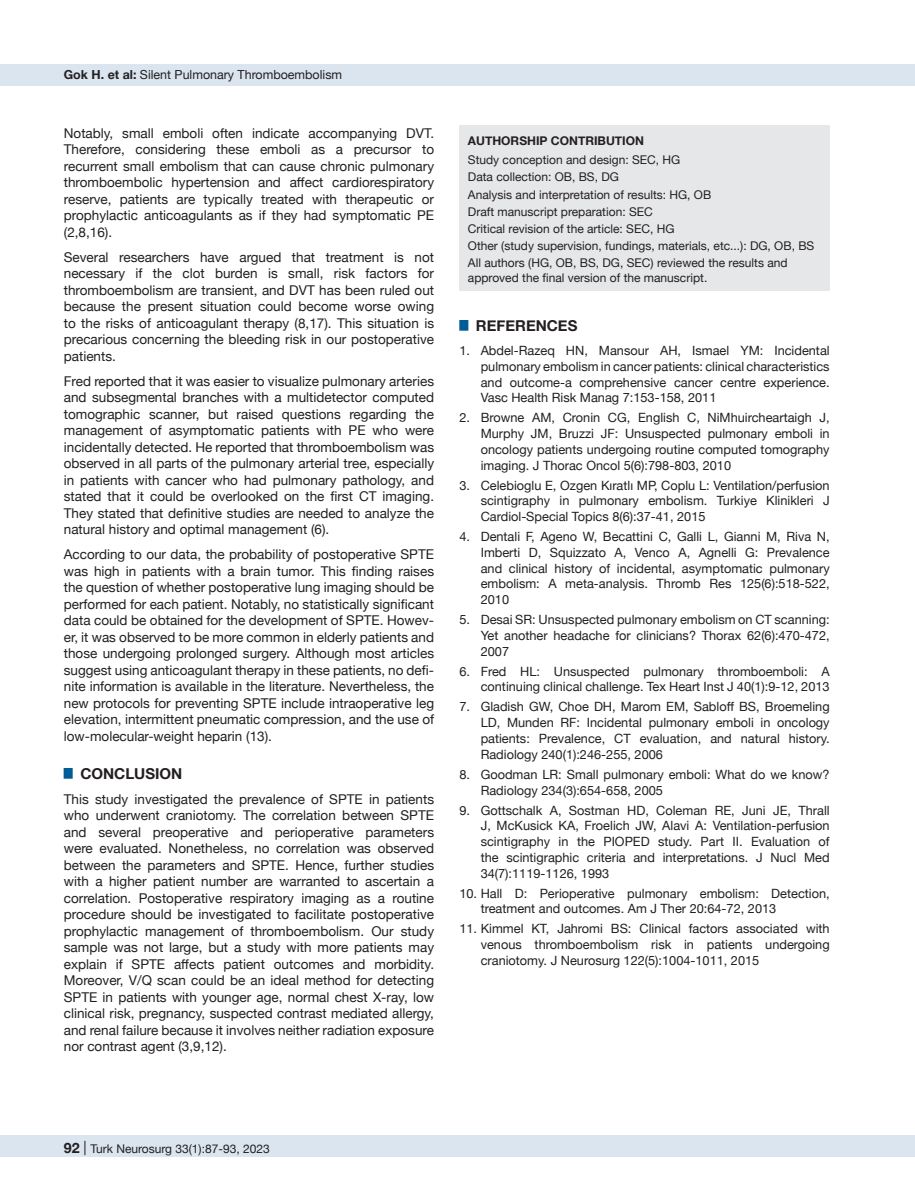
<style>
.page{position:relative;width:915px;height:1191px;background:#fff}
.page>*{position:absolute;margin:0;border:0;box-sizing:border-box;transform-origin:0 0}
.t1{font:700 15px "Helvetica Neue";color:#231f20}
.t2{font:13.5px/16.5px "Helvetica Neue";color:#231f20;text-align:justify}
.t3{font:12.75px/15.8px "Helvetica Neue";color:#231f20;text-align:justify}
.t4{font:12.45px "Helvetica Neue";color:#231f20}
.t5{font:12px/15px "Helvetica Neue";color:#231f20}
.t6{font:700 12px "Helvetica Neue";color:#231f20}
.s1{font-weight:700}
.s2{font-weight:700;font-size:14.25px}
.s3{font-size:14.25px}
</style>
<div class="page">
<div style="left:0;top:1135px;width:914px;height:22px;background:#dbe5f0"></div>
<div style="left:0;top:64px;width:914px;height:21px;background:#dbe5f0"></div>
<div style="left:459px;top:125px;width:370px;height:165px;background:#e6e7e9"></div>
<p class="t4" style="left:64px;top:66px;width:280px"><span class="s1">Gok H. et al:</span> Silent Pulmonary Thromboembolism</p>
<p class="t2" style="left:64px;top:125px;width:371px">Notably, small emboli often indicate accompanying DVT.<br>Therefore, considering these emboli as a precursor to recurrent small embolism that can cause chronic pulmonary thromboembolic hypertension and affect cardiorespiratory reserve, patients are typically treated with therapeutic or prophylactic anticoagulants as if they had symptomatic PE (2,8,16).</p>
<p class="t2" style="left:64px;top:249px;width:371px">Several researchers have argued that treatment is not necessary if the clot burden is small, risk factors for thromboembolism are transient, and DVT has been ruled out because the present situation could become worse owing to the risks of anticoagulant therapy (8,17). This situation is precarious concerning the bleeding risk in our postoperative patients.</p>
<p class="t2" style="left:64px;top:373px;width:371px">Fred reported that it was easier to visualize pulmonary arteries and subsegmental branches with a multidetector computed tomographic scanner, but raised questions regarding the management of asymptomatic patients with PE who were incidentally detected. He reported that thromboembolism was observed in all parts of the pulmonary arterial tree, especially in patients with cancer who had pulmonary pathology, and stated that it could be overlooked on the first CT imaging.<br>They stated that definitive studies are needed to analyze the natural history and optimal management (6).</p>
<p class="t2" style="left:64px;top:547px;width:371px">According to our data, the probability of postoperative SPTE was high in patients with a brain tumor. This finding raises the question of whether postoperative lung imaging should be performed for each patient. Notably, no statistically significant data could be obtained for the development of SPTE. Howev&shy;er, it was observed to be more common in elderly patients and those undergoing prolonged surgery. Although most articles suggest using anticoagulant therapy in these patients, no defi&shy;nite information is available in the literature. Nevertheless, the new protocols for preventing SPTE include intraoperative leg elevation, intermittent pneumatic compression, and the use of low-molecular-weight heparin (13).</p>
<p class="t1" style="left:64px;top:761px;width:120px"><sup>█</sup> CONCLUSION</p>
<p class="t2" style="left:64px;top:791px;width:371px">This study investigated the prevalence of SPTE in patients who underwent craniotomy. The correlation between SPTE and several preoperative and perioperative parameters were evaluated. Nonetheless, no correlation was observed between the parameters and SPTE. Hence, further studies with a higher patient number are warranted to ascertain a correlation. Postoperative respiratory imaging as a routine procedure should be investigated to facilitate postoperative prophylactic management of thromboembolism. Our study sample was not large, but a study with more patients may explain if SPTE affects patient outcomes and morbidity.<br>Moreover, V/Q scan could be an ideal method for detecting SPTE in patients with younger age, normal chest X-ray, low clinical risk, pregnancy, suspected contrast mediated allergy, and renal failure because it involves neither radiation exposure nor contrast agent (3,9,12).</p>
<p class="t6" style="left:468px;top:131px;width:177px">AUTHORSHIP CONTRIBUTION</p>
<p class="t5" style="left:468px;top:153px;width:214px">Study conception and design: SEC, HG</p>
<p class="t5" style="left:468px;top:170px;width:152px">Data collection: OB, BS, DG</p>
<p class="t5" style="left:468px;top:187px;width:245px">Analysis and interpretation of results: HG, OB</p>
<p class="t5" style="left:468px;top:204px;width:186px">Draft manuscript preparation: SEC</p>
<p class="t5" style="left:468px;top:222px;width:208px">Critical revision of the article: SEC, HG</p>
<p class="t5" style="left:468px;top:239px;width:348px">Other (study supervision, fundings, materials, etc...): DG, OB, BS</p>
<p class="t5" style="left:468px;top:256px;width:321px">All authors (HG, OB, BS, DG, SEC) reviewed the results and approved the final version of the manuscript.</p>
<p class="t1" style="left:459px;top:314px;width:119px"><sup>█</sup> REFERENCES</p>
<p class="t3" style="left:480px;top:343px;width:350px;text-indent:-21px">1. Abdel-Razeq HN, Mansour AH, Ismael YM: Incidental pulmonary embolism in cancer patients: clinical characteristics and outcome-a comprehensive cancer centre experience.<br>Vasc Health Risk Manag 7:153-158, 2011</p>
<p class="t3" style="left:480px;top:411px;width:350px;text-indent:-21px">2. Browne AM, Cronin CG, English C, NiMhuircheartaigh J, Murphy JM, Bruzzi JF: Unsuspected pulmonary emboli in oncology patients undergoing routine computed tomography imaging. J Thorac Oncol 5(6):798-803, 2010</p>
<p class="t3" style="left:480px;top:478px;width:350px;text-indent:-21px">3. Celebioglu E, Ozgen Kıratlı MP, Coplu L: Ventilation/perfusion scintigraphy in pulmonary embolism. Turkiye Klinikleri J Cardiol-Special Topics 8(6):37-41, 2015</p>
<p class="t3" style="left:480px;top:529px;width:350px;text-indent:-21px">4. Dentali F, Ageno W, Becattini C, Galli L, Gianni M, Riva N, Imberti D, Squizzato A, Venco A, Agnelli G: Prevalence and clinical history of incidental, asymptomatic pulmonary embolism: A meta-analysis. Thromb Res 125(6):518-522, 2010</p>
<p class="t3" style="left:480px;top:612px;width:350px;text-indent:-21px">5. Desai SR: Unsuspected pulmonary embolism on CT scanning:<br>Yet another headache for clinicians? Thorax 62(6):470-472, 2007</p>
<p class="t3" style="left:459px;top:664px;width:371px;text-align:right">6. Fred HL: Unsuspected pulmonary thromboemboli: A continuing clinical challenge. Tex Heart Inst J 40(1):9-12, 2013</p>
<p class="t3" style="left:480px;top:700px;width:350px;text-indent:-21px">7. Gladish GW, Choe DH, Marom EM, Sabloff BS, Broemeling LD, Munden RF: Incidental pulmonary emboli in oncology patients: Prevalence, CT evaluation, and natural history.<br>Radiology 240(1):246-255, 2006</p>
<p class="t3" style="left:480px;top:767px;width:350px;text-indent:-21px">8. Goodman LR: Small pulmonary emboli: What do we know?<br>Radiology 234(3):654-658, 2005</p>
<p class="t3" style="left:480px;top:803px;width:350px;text-indent:-21px">9. Gottschalk A, Sostman HD, Coleman RE, Juni JE, Thrall J, McKusick KA, Froelich JW, Alavi A: Ventilation-perfusion scintigraphy in the PIOPED study. Part II. Evaluation of the scintigraphic criteria and interpretations. J Nucl Med 34(7):1119-1126, 1993</p>
<p class="t3" style="left:480px;top:886px;width:350px;text-indent:-21px">10. Hall D: Perioperative pulmonary embolism: Detection, treatment and outcomes. Am J Ther 20:64-72, 2013</p>
<p class="t3" style="left:480px;top:921px;width:350px;text-indent:-21px">11. Kimmel KT, Jahromi BS: Clinical factors associated with venous thromboembolism risk in patients undergoing craniotomy. J Neurosurg 122(5):1004-1011, 2015</p>
<p class="t5" style="left:63px;top:1142px;width:208px"><span class="s2">92</span> <span class="s3">|</span> Turk Neurosurg 33(1):87-93, 2023</p>
</div>
